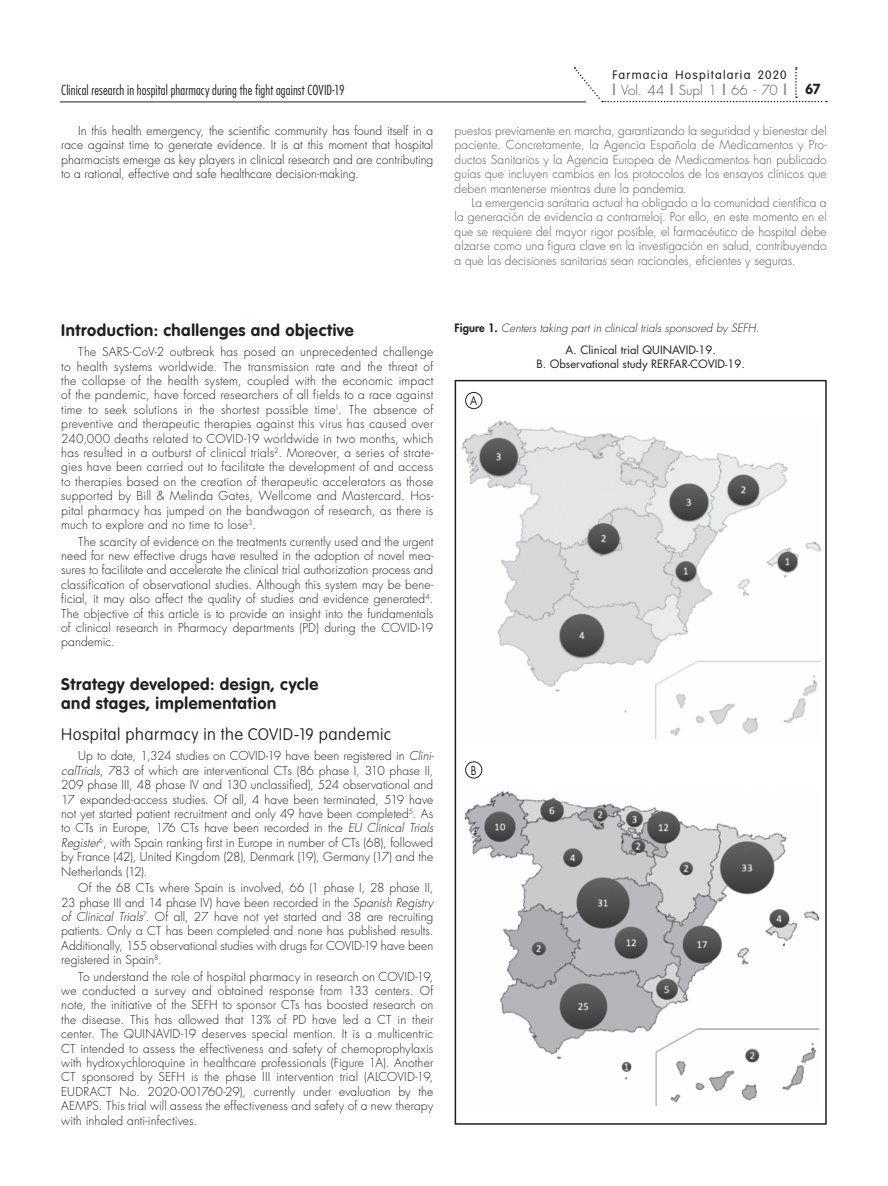
<style>
.page{position:relative;width:888px;height:1186px;background:#fff}
.page>*{position:absolute;margin:0;border:0;box-sizing:border-box;transform-origin:0 0}
.t1{font:700 16.5px/19.8px "VAG Rounded Std";letter-spacing:.035em;color:#231f20}
.t2{font:100 16.5px "VAG Rounded Std";letter-spacing:.03em;color:#231f20}
.t3{font:700 14.4px "VAG Rounded Std";color:#231f20}
.t4{font:300 condensed 13.5px "Futura Std";letter-spacing:.01em;color:#231f20}
.t5{font:300 13.5px "Futura Std";letter-spacing:.005em;color:#57585a}
.t6{font:300 12px/14.4px "Futura Std";letter-spacing:.01em;color:#231f20;text-align:justify}
.t7{font:300 12px/14.4px "Futura Std";color:#57585a;text-align:justify}
.t8{font:300 12px "VAG Rounded Std";letter-spacing:.105em;color:#231f20}
.t9{font:12px "Futura Std";color:#231f20;scale:.85 1}
.t10{font:italic 300 11.25px/22px "Futura Std";color:#231f20}
.t11{font:11.25px "Futura Std";color:#231f20}
.s1{font-weight:800;color:#939598}
.s2{font-style:italic}
.s3{font-weight:800;font-style:normal}
.s4{font-weight:400;font-style:normal}
</style>
<div class="page">
<svg style="left:574px;top:67px;width:253px;height:35px"></svg>
<hr style="left:60px;top:102px;width:526px;height:1px;background:#231f20">
<div style="left:455px;top:380px;width:372px;height:744px;border:2px solid #231f20"></div>
<img style="left:461px;top:420px;width:360px;height:320px">
<div style="left:465px;top:392px;width:17px;height:17px;border:1px solid #231f20;border-radius:50%"></div>
<div style="left:465px;top:761px;width:17px;height:17px;border:1px solid #231f20;border-radius:50%"></div>
<img style="left:464px;top:791px;width:356px;height:315px">
<p class="t8" style="left:612px;top:68px;width:176px">Farmacia Hospitalaria 2020</p>
<p class="t4" style="left:61px;top:82px;width:285px">Clinical research in hospital pharmacy during the fight against COVID-19</p>
<p class="t5" style="left:612px;top:82px;width:176px"><span class="s1">l</span> Vol. 44 <span class="s1">l</span> Supl 1 <span class="s1">l</span> 66 - 70 <span class="s1">l</span></p>
<p class="t3" style="left:805px;top:81px;width:17px">67</p>
<p class="t6" style="left:61px;top:124px;width:374px;text-indent:17px">In this health emergency, the scientific community has found itself in a race against time to generate evidence. It is at this moment that hospital pharmacists emerge as key players in clinical research and are contributing to a rational, effective and safe healthcare decision-making.</p>
<p class="t7" style="left:455px;top:124px;width:374px">puestos previamente en marcha, garantizando la seguridad y bienestar del paciente. Concretamente, la Agencia Española de Medicamentos y Pro&shy;ductos Sanitarios y la Agencia Europea de Medicamentos han publicado guías que incluyen cambios en los protocolos de los ensayos clínicos que deben mantenerse mientras dure la pandemia.</p>
<p class="t7" style="left:455px;top:196px;width:374px;text-indent:17px">La emergencia sanitaria actual ha obligado a la comunidad científica a la generación de evidencia a contrarreloj. Por ello, en este momento en el que se requiere del mayor rigor posible, el farmacéutico de hospital debe alzarse como una figura clave en la investigación en salud, contribuyendo a que las decisiones sanitarias sean racionales, eficientes y seguras.</p>
<h1 class="t1" style="left:61px;top:320px;width:294px">Introduction: challenges and objective</h1>
<p class="t6" style="left:61px;top:345px;width:374px;text-indent:17px">The SARS-CoV-2 outbreak has posed an unprecedented challenge to health systems worldwide. The transmission rate and the threat of the collapse of the health system, coupled with the economic impact of the pandemic, have forced researchers of all fields to a race against time to seek solutions in the shortest possible time<sup>1</sup>. The absence of preventive and therapeutic therapies against this virus has caused over 240,000 deaths related to COVID-19 worldwide in two months, which has resulted in a outburst of clinical trials<sup>2</sup>. Moreover, a series of strate&shy;gies have been carried out to facilitate the development of and access to therapies based on the creation of therapeutic accelerators as those supported by Bill &amp; Melinda Gates, Wellcome and Mastercard. Hos&shy;pital pharmacy has jumped on the bandwagon of research, as there is much to explore and no time to lose<sup>3</sup>.</p>
<p class="t6" style="left:61px;top:534px;width:374px;text-indent:17px">The scarcity of evidence on the treatments currently used and the urgent need for new effective drugs have resulted in the adoption of novel mea&shy;sures to facilitate and accelerate the clinical trial authorization process and classification of observational studies. Although this system may be bene&shy;ficial, it may also affect the quality of studies and evidence generated<sup>4</sup>.<br>The objective of this article is to provide an insight into the fundamentals of clinical research in Pharmacy departments (PD) during the COVID-19 pandemic.</p>
<h1 class="t1" style="left:61px;top:674px;width:259px">Strategy developed: design, cycle and stages, implementation</h1>
<h1 class="t2" style="left:61px;top:724px;width:331px">Hospital pharmacy in the COVID-19 pandemic</h1>
<p class="t6" style="left:61px;top:749px;width:374px;text-indent:17px">Up to date, 1,324 studies on COVID-19 have been registered in <span class="s2">Clini&shy;calTrials</span>, 783 of which are interventional CTs (86 phase I, 310 phase II, 209 phase III, 48 phase IV and 130 unclassified), 524 observational and 17 expanded-access studies. Of all, 4 have been terminated, 519 have not yet started patient recruitment and only 49 have been completed<sup>5</sup>. As to CTs in Europe, 176 CTs have been recorded in the <span class="s2">EU Clinical Trials Register</span><sup>6</sup>, with Spain ranking first in Europe in number of CTs (68), followed by France (42), United Kingdom (28), Denmark (19), Germany (17) and the Netherlands (12).</p>
<p class="t6" style="left:61px;top:881px;width:374px;text-indent:17px">Of the 68 CTs where Spain is involved, 66 (1 phase I, 28 phase II, 23 phase III and 14 phase IV) have been recorded in the <span class="s2">Spanish Registry of Clinical Trials</span><sup>7</sup>. Of all, 27 have not yet started and 38 are recruiting patients. Only a CT has been completed and none has published results.<br>Additionally, 155 observational studies with drugs for COVID-19 have been registered in Spain<sup>8</sup>.</p>
<p class="t6" style="left:61px;top:969px;width:374px;text-indent:17px">To understand the role of hospital pharmacy in research on COVID‑19, we conducted a survey and obtained response from 133 centers. Of note, the initiative of the SEFH to sponsor CTs has boosted research on the disease. This has allowed that 13% of PD have led a CT in their center. The QUINAVID-19 deserves special mention. It is a multicentric CT intended to assess the effectiveness and safety of chemoprophylaxis with hydroxychloroquine in healthcare professionals (Figure 1A). Another CT sponsored by SEFH is the phase III intervention trial (ALCOVID-19, EUDRACT No. 2020-001760-29), currently under evaluation by the AEMPS. This trial will assess the effectiveness and safety of a new therapy with inhaled anti-infectives.</p>
<p class="t10" style="left:565px;top:317px;width:195px;text-indent:-111px"><span class="s3">Figure 1.</span> Centers taking part in clinical trials sponsored by SEFH.<br><span class="s4">A. Clinical trial QUINAVID-19.</span></p>
<p class="t11" style="left:536px;top:356px;width:210px">B. Observational study RERFAR-COVID-19.</p>
<p class="t9" style="left:470px;top:393px;width:10px">A</p>
<p class="t9" style="left:471px;top:762px;width:8px">B</p>
</div>
